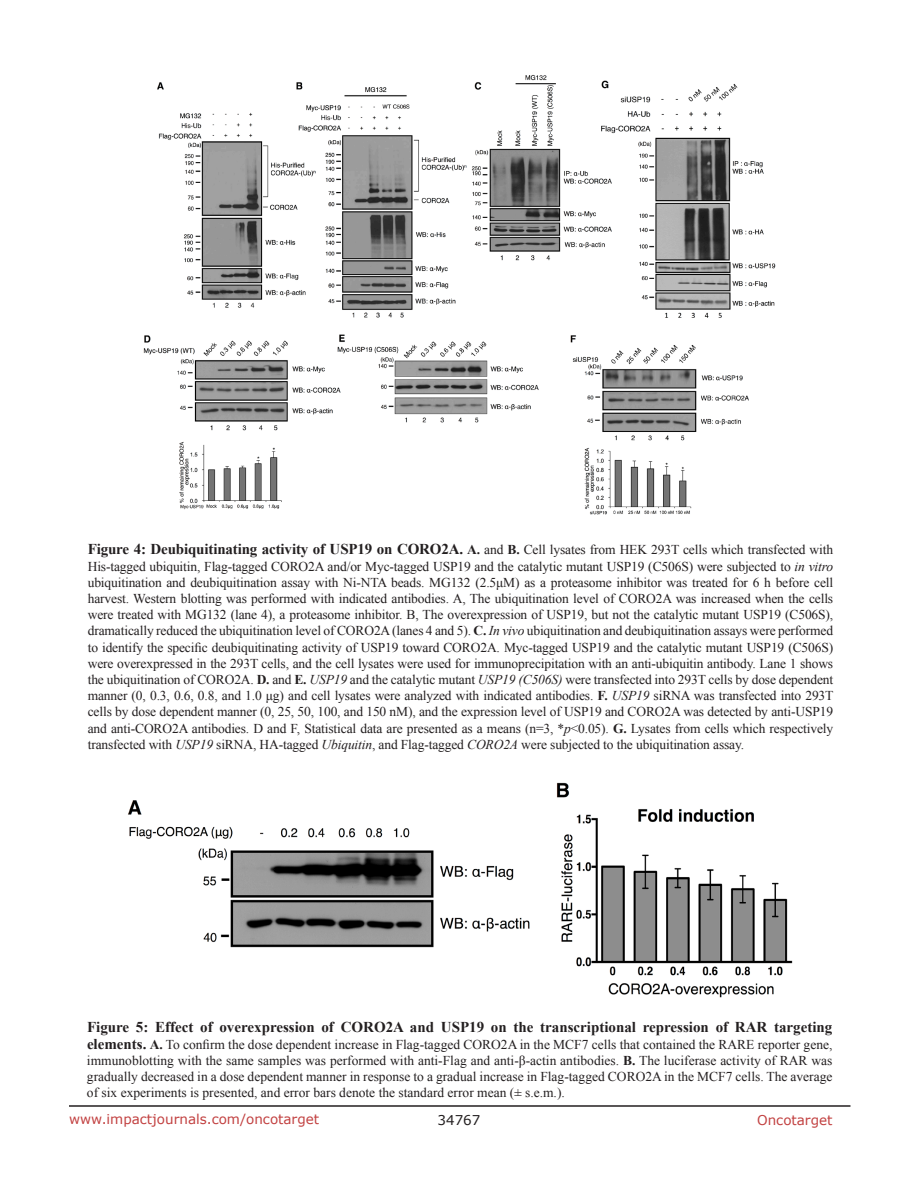
<style>
.page{position:relative;width:918px;height:1188px;background:#fff}
.page>*{position:absolute;margin:0;border:0;box-sizing:border-box;transform-origin:0 0}
.t1{font:700 15px "Times New Roman";color:#231f20}
.t2{font:13.5px/16.2px "Times New Roman";letter-spacing:-.005em;color:#231f20;text-align:justify}
.t3{font:13.5px "Verdana";color:#c24141}
.t4{font:13.5px "Verdana";color:#231f20}
.s1{font-weight:700;font-size:15px}
.s2{font-weight:700}
.s3{font-style:italic}
</style>
<div class="page">
<hr style="left:69px;top:1105px;width:781px;height:2px;background:#231f20">
<img style="left:128px;top:782px;width:665px;height:216px">
<img style="left:144px;top:75px;width:632px;height:440px">
<p class="t2" style="left:88px;top:542px;width:747px"><span class="s1">Figure 4: Deubiquitinating activity of USP19 on CORO2A.</span> <span class="s2">A.</span> and <span class="s2">B.</span> Cell lysates from HEK 293T cells which transfected with His-tagged ubiquitin, Flag-tagged CORO2A and/or Myc-tagged USP19 and the catalytic mutant USP19 (C506S) were subjected to <span class="s3">in vitro </span>ubiquitination and deubiquitination assay with Ni-NTA beads. MG132 (2.5μM) as a proteasome inhibitor was treated for 6 h before cell harvest. Western blotting was performed with indicated antibodies. A, The ubiquitination level of CORO2A was increased when the cells were treated with MG132 (lane 4), a proteasome inhibitor. B, The overexpression of USP19, but not the catalytic mutant USP19 (C506S), dramatically reduced the ubiquitination level of CORO2A (lanes 4 and 5). <span class="s2">C.</span> <span class="s3">In vivo</span> ubiquitination and deubiquitination assays were performed to identify the specific deubiquitinating activity of USP19 toward CORO2A. Myc-tagged USP19 and the catalytic mutant USP19 (C506S) were overexpressed in the 293T cells, and the cell lysates were used for immunoprecipitation with an anti-ubiquitin antibody. Lane 1 shows the ubiquitination of CORO2A. <span class="s2">D.</span> and <span class="s2">E.</span> <span class="s3">USP19</span> and the catalytic mutant <span class="s3">USP19 (C506S)</span> were transfected into 293T cells by dose dependent manner (0, 0.3, 0.6, 0.8, and 1.0 μg) and cell lysates were analyzed with indicated antibodies. <span class="s2">F.</span> <span class="s3">USP19</span> siRNA was transfected into 293T cells by dose dependent manner (0, 25, 50, 100, and 150 nM), and the expression level of USP19 and CORO2A was detected by anti-USP19 and anti-CORO2A antibodies. D and F, Statistical data are presented as a means (n=3, *<span class="s3">p</span>&lt;0.05). <span class="s2">G.</span> Lysates from cells which respectively transfected with <span class="s3">USP19</span> siRNA, HA-tagged <span class="s3">Ubiquitin</span>, and Flag-tagged <span class="s3">CORO2A</span> were subjected to the ubiquitination assay.</p>
<p class="t1" style="left:87px;top:1017px;width:747px">Figure 5: Effect of overexpression of CORO2A and USP19 on the transcriptional repression of RAR targeting</p>
<p class="t2" style="left:87px;top:1036px;width:747px"><span class="s1">elements.</span> <span class="s2">A.</span> To confirm the dose dependent increase in Flag-tagged CORO2A in the MCF7 cells that contained the RARE reporter gene, immunoblotting with the same samples was performed with anti-Flag and anti-β-actin antibodies. <span class="s2">B.</span> The luciferase activity of RAR was gradually decreased in a dose dependent manner in response to a gradual increase in Flag-tagged CORO2A in the MCF7 cells. The average of six experiments is presented, and error bars denote the standard error mean (± s.e.m.).</p>
<p class="t3" style="left:69px;top:1110px;width:252px">www.impactjournals.com/oncotarget</p>
<p class="t4" style="left:438px;top:1111px;width:44px">34767</p>
<p class="t3" style="left:757px;top:1111px;width:77px">Oncotarget</p>
</div>
